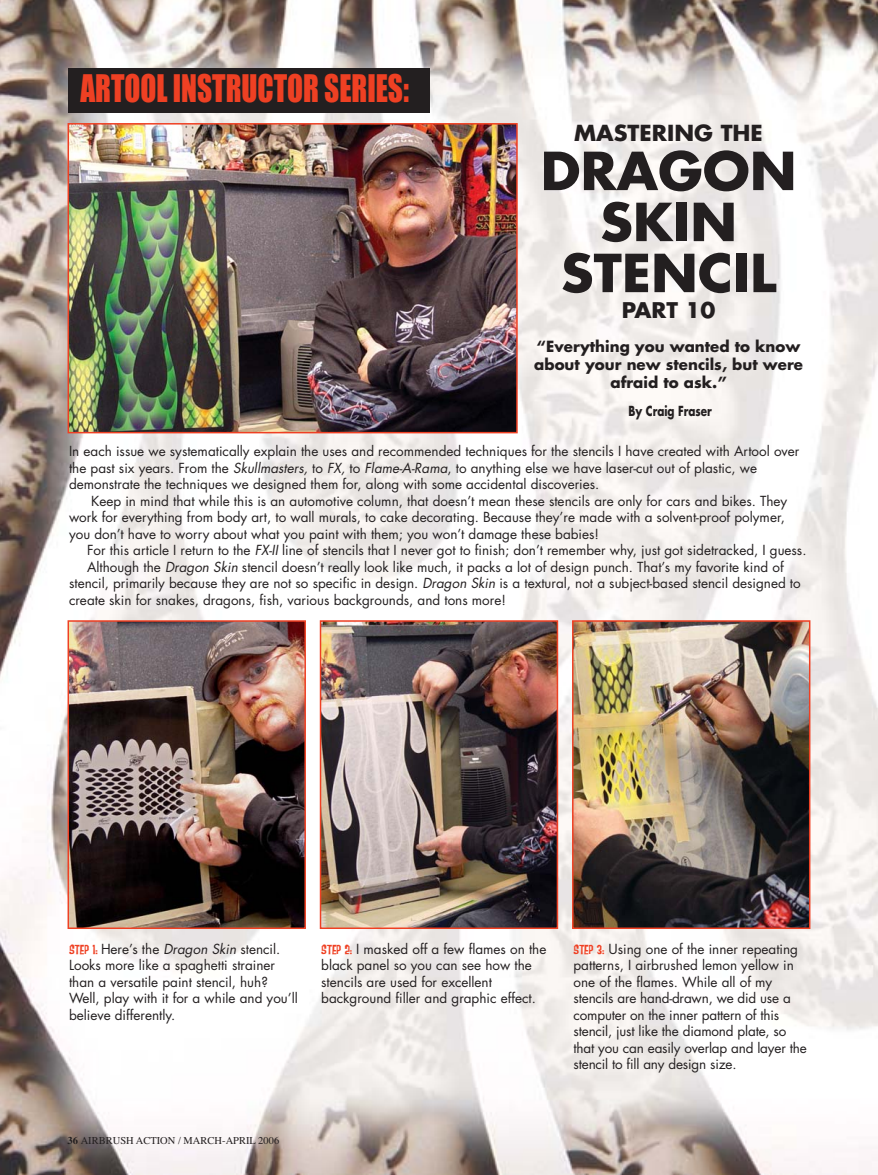
<style>
.page{position:relative;width:878px;height:1175px;background:#fff}
.page>*{position:absolute;margin:0;border:0;box-sizing:border-box;transform-origin:0 0}
.t1{font:700 51px/51px "Futura";color:#231f20;text-align:center;scale:1.04 1}
.t2{font:35.1px "Impact";color:#ef4023;scale:.83 1}
.t3{font:700 21.6px "Futura";color:#231f20;scale:1.04 1}
.t4{font:700 21px "Futura";color:#231f20;scale:1.04 1}
.t5{font:700 15px/18px "Futura";color:#231f20;text-align:center}
.t6{font:13.5px/16.5px "Futura";color:#231f20}
.t7{font:700 13.5px "Futura";color:#231f20;scale:.77 1}
.t8{font:10.5px "Times";color:#231f20}
.s1{font-style:italic}
.s2{font-family:"Fink Sans";color:#ef4023}
.s3{font-weight:700}
</style>
<div class="page">
<img style="left:0;top:0;width:878px;height:1174px">
<h2 class="t2" style="left:80px;top:77px;width:397px">ARTOOL INSTRUCTOR SERIES:</h2>
<h3 class="t3" style="left:574px;top:123px;width:183px">MASTERING THE</h3>
<h1 class="t1" style="left:540px;top:150px;width:247px">DRAGON<br>SKIN<br>STENCIL</h1>
<h3 class="t4" style="left:621px;top:301px;width:92px">PART 10</h3>
<p class="t5" style="left:534px;top:338px;width:270px">“Everything you wanted to know about your new stencils, but were afraid to ask.”</p>
<p class="t7" style="left:628px;top:405px;width:110px">By Craig Fraser</p>
<p class="t6" style="left:69px;top:444px;width:731px">In each issue we systematically explain the uses and recommended techniques for the stencils I have created with Artool over the past six years. From the <span class="s1">Skullmasters,</span> to <span class="s1">FX,</span> to <span class="s1">Flame-A-Rama</span>, to anything else we have laser-cut out of plastic, we demonstrate the techniques we designed them for, along with some accidental discoveries.</p>
<p class="t6" style="left:69px;top:493px;width:719px;text-indent:22px">Keep in mind that while this is an automotive column, that doesn’t mean these stencils are only for cars and bikes. They work for everything from body art, to wall murals, to cake decorating. Because they’re made with a solvent-proof polymer, you don’t have to worry about what you paint with them; you won’t damage these babies!</p>
<p class="t6" style="left:87px;top:543px;width:721px">For this article I return to the <span class="s1">FX-II</span> line of stencils that I never got to finish; don’t remember why, just got sidetracked, I guess.</p>
<p class="t6" style="left:87px;top:559px;width:698px">Although the <span class="s1">Dragon Skin</span> stencil doesn’t really look like much, it packs a lot of design punch. That’s my favorite kind of</p>
<p class="t6" style="left:69px;top:576px;width:733px">stencil, primarily because they are not so specific in design. <span class="s1">Dragon Skin</span> is a textural, not a subject-based stencil designed to</p>
<p class="t6" style="left:69px;top:592px;width:438px">create skin for snakes, dragons, fish, various backgrounds, and tons more!</p>
<p class="t6" style="left:69px;top:941px;width:230px"><span class="s2">STEP 1:</span> Here’s the <span class="s1">Dragon Skin</span> stencil.<br>Looks more like a spaghetti strainer than a versatile paint stencil, huh?<br>Well, play with it for a while and you’ll believe differently.</p>
<p class="t6" style="left:321px;top:941px;width:227px"><span class="s2">STEP 2:</span> I masked off a few flames on the black panel so you can see how the stencils are used for excellent background filler and graphic effect.</p>
<p class="t6" style="left:573px;top:941px;width:235px"><span class="s2">STEP 3:</span> Using one of the inner repeating patterns, I airbrushed lemon yellow in one of the flames. While all of my stencils are hand-drawn, we did use a computer on the inner pattern of this stencil, just like the diamond plate, so that you can easily overlap and layer the stencil to fill any design size.</p>
<p class="t8" style="left:67px;top:1136px;width:213px"><span class="s3">36</span> AIRBRUSH ACTION / MARCH-APRIL 2006</p>
</div>
